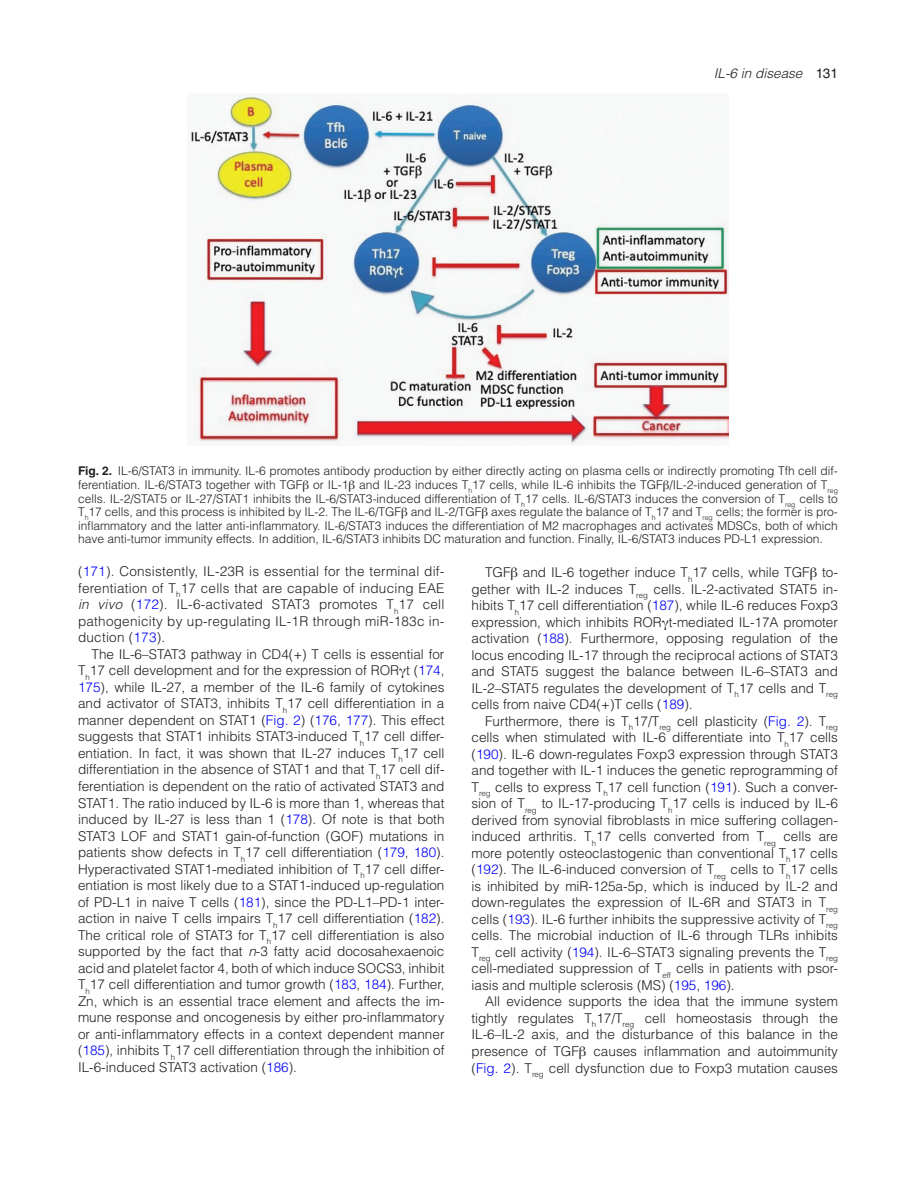
<style>
.page{position:relative;width:919px;height:1187px;background:#fff}
.page>*{position:absolute;margin:0;border:0;box-sizing:border-box;transform-origin:0 0}
.t1{font:300 13.5px/16.5px "Helvetica LT Std";color:#231f20;text-align:justify}
.t2{font:italic 300 13.5px "Helvetica LT Std";color:#231f20}
.t3{font:300 12px/13.5px "Helvetica LT Std";color:#231f20;text-align:justify}
.s1{font-weight:400;font-style:normal}
.s2{font-weight:700}
.s3{font-family:"Gandhari Unicode";font-weight:400}
.s4{color:#00f}
.s5{font-style:italic}
</style>
<div class="page">
<img style="left:191px;top:94px;width:537px;height:350px">
<p class="t2" style="left:713px;top:65px;width:126px">IL-6 in disease <span class="s1">131</span></p>
<p class="t3" style="left:78px;top:464px;width:761px"><span class="s2">Fig. 2.</span> IL-6/STAT3 in immunity. IL-6 promotes antibody production by either directly acting on plasma cells or indirectly promoting Tfh cell dif&shy;ferentiation. IL-6/STAT3 together with TGF<span class="s3">β</span> or IL-1<span class="s3">β</span> and IL-23 induces T<sub>h</sub>17 cells, while IL-6 inhibits the TGF<span class="s3">β</span>/IL-2-induced generation of T<sub>reg </sub>cells. IL-2/STAT5 or IL-27/STAT1 inhibits the IL-6/STAT3-induced differentiation of T<sub>h</sub>17 cells. IL-6/STAT3 induces the conversion of T<sub>reg</sub> cells to T<sub>h</sub>17 cells, and this process is inhibited by IL-2. The IL-6/TGF<span class="s3">β</span> and IL-2/TGF<span class="s3">β</span> axes regulate the balance of T<sub>h</sub>17 and T<sub>reg</sub> cells; the former is pro&shy;inflammatory and the latter anti-inflammatory. IL-6/STAT3 induces the differentiation of M2 macrophages and activates MDSCs, both of which have anti-tumor immunity effects. In addition, IL-6/STAT3 inhibits DC maturation and function. Finally, IL-6/STAT3 induces PD-L1 expression.</p>
<p class="t1" style="left:78px;top:563px;width:368px">(<span class="s4">171</span>). Consistently, IL-23R is essential for the terminal dif&shy;ferentiation of T<sub>h</sub>17 cells that are capable of inducing EAE <span class="s5">in vivo</span> (<span class="s4">172</span>). IL-6-activated STAT3 promotes T<sub>h</sub>17 cell pathogenicity by up-regulating IL-1R through miR-183c in&shy;duction (<span class="s4">173</span>).</p>
<p class="t1" style="left:78px;top:645px;width:368px;text-indent:14px">The IL-6–STAT3 pathway in CD4(+) T cells is essential for T<sub>h</sub>17 cell development and for the expression of ROR<span class="s3">γ</span>t (<span class="s4">174</span>, <span class="s4">175</span>), while IL-27, a member of the IL-6 family of cytokines and activator of STAT3, inhibits T<sub>h</sub>17 cell differentiation in a manner dependent on STAT1 (<span class="s4">Fig. 2</span>) (<span class="s4">176</span>, <span class="s4">177</span>). This effect suggests that STAT1 inhibits STAT3-induced T<sub>h</sub>17 cell differ&shy;entiation. In fact, it was shown that IL-27 induces T<sub>h</sub>17 cell differentiation in the absence of STAT1 and that T<sub>h</sub>17 cell dif&shy;ferentiation is dependent on the ratio of activated STAT3 and STAT1. The ratio induced by IL-6 is more than 1, whereas that induced by IL-27 is less than 1 (<span class="s4">178</span>). Of note is that both STAT3 LOF and STAT1 gain-of-function (GOF) mutations in patients show defects in T<sub>h</sub>17 cell differentiation (<span class="s4">179</span>, <span class="s4">180</span>).<br>Hyperactivated STAT1-mediated inhibition of T<sub>h</sub>17 cell differ&shy;entiation is most likely due to a STAT1-induced up-regulation of PD-L1 in naive T cells (<span class="s4">181</span>), since the PD-L1–PD-1 inter&shy;action in naive T cells impairs T<sub>h</sub>17 cell differentiation (<span class="s4">182</span>).<br>The critical role of STAT3 for T<sub>h</sub>17 cell differentiation is also supported by the fact that <span class="s5">n</span>-3 fatty acid docosahexaenoic acid and platelet factor 4, both of which induce SOCS3, inhibit T<sub>h</sub>17 cell differentiation and tumor growth (<span class="s4">183</span>, <span class="s4">184</span>). Further, Zn, which is an essential trace element and affects the im&shy;mune response and oncogenesis by either pro-inflammatory or anti-inflammatory effects in a context dependent manner (<span class="s4">185</span>), inhibits T<sub>h</sub>17 cell differentiation through the inhibition of IL-6-induced STAT3 activation (<span class="s4">186</span>).</p>
<p class="t1" style="left:471px;top:564px;width:368px;text-indent:14px">TGF<span class="s3">β</span> and IL-6 together induce T<sub>h</sub>17 cells, while TGF<span class="s3">β</span> to&shy;gether with IL-2 induces T<sub>reg</sub> cells. IL-2-activated STAT5 in&shy;hibits T<sub>h</sub>17 cell differentiation (<span class="s4">187</span>), while IL-6 reduces Foxp3 expression, which inhibits ROR<span class="s3">γ</span>t-mediated IL-17A promoter activation (<span class="s4">188</span>). Furthermore, opposing regulation of the locus encoding IL-17 through the reciprocal actions of STAT3 and STAT5 suggest the balance between IL-6–STAT3 and IL-2–STAT5 regulates the development of T<sub>h</sub>17 cells and T<sub>reg </sub>cells from naive CD4(+)T cells (<span class="s4">189</span>).</p>
<p class="t1" style="left:471px;top:712px;width:368px;text-indent:14px">Furthermore, there is T<sub>h</sub>17/T<sub>reg</sub> cell plasticity (<span class="s4">Fig. 2</span>). T<sub>reg </sub>cells when stimulated with IL-6 differentiate into T<sub>h</sub>17 cells (<span class="s4">190</span>). IL-6 down-regulates Foxp3 expression through STAT3 and together with IL-1 induces the genetic reprogramming of T<sub>reg</sub> cells to express T<sub>h</sub>17 cell function (<span class="s4">191</span>). Such a conver&shy;sion of T<sub>reg</sub> to IL-17-producing T<sub>h</sub>17 cells is induced by IL-6 derived from synovial fibroblasts in mice suffering collagen&shy;induced arthritis. T<sub>h</sub>17 cells converted from T<sub>reg</sub> cells are more potently osteoclastogenic than conventional T<sub>h</sub>17 cells (<span class="s4">192</span>). The IL-6-induced conversion of T<sub>reg</sub> cells to T<sub>h</sub>17 cells is inhibited by miR-125a-5p, which is induced by IL-2 and down-regulates the expression of IL-6R and STAT3 in T<sub>reg </sub>cells (<span class="s4">193</span>). IL-6 further inhibits the suppressive activity of T<sub>reg </sub>cells. The microbial induction of IL-6 through TLRs inhibits T<sub>reg</sub> cell activity (<span class="s4">194</span>). IL-6–STAT3 signaling prevents the T<sub>reg </sub>cell-mediated suppression of T<sub>eff</sub> cells in patients with psor&shy;iasis and multiple sclerosis (MS) (<span class="s4">195</span>, <span class="s4">196</span>).</p>
<p class="t1" style="left:471px;top:993px;width:368px;text-indent:14px">All evidence supports the idea that the immune system tightly regulates T<sub>h</sub>17/T<sub>reg</sub> cell homeostasis through the IL-6–IL-2 axis, and the disturbance of this balance in the presence of TGF<span class="s3">β</span> causes inflammation and autoimmunity (<span class="s4">Fig. 2</span>). T<sub>reg</sub> cell dysfunction due to Foxp3 mutation causes</p>
</div>
